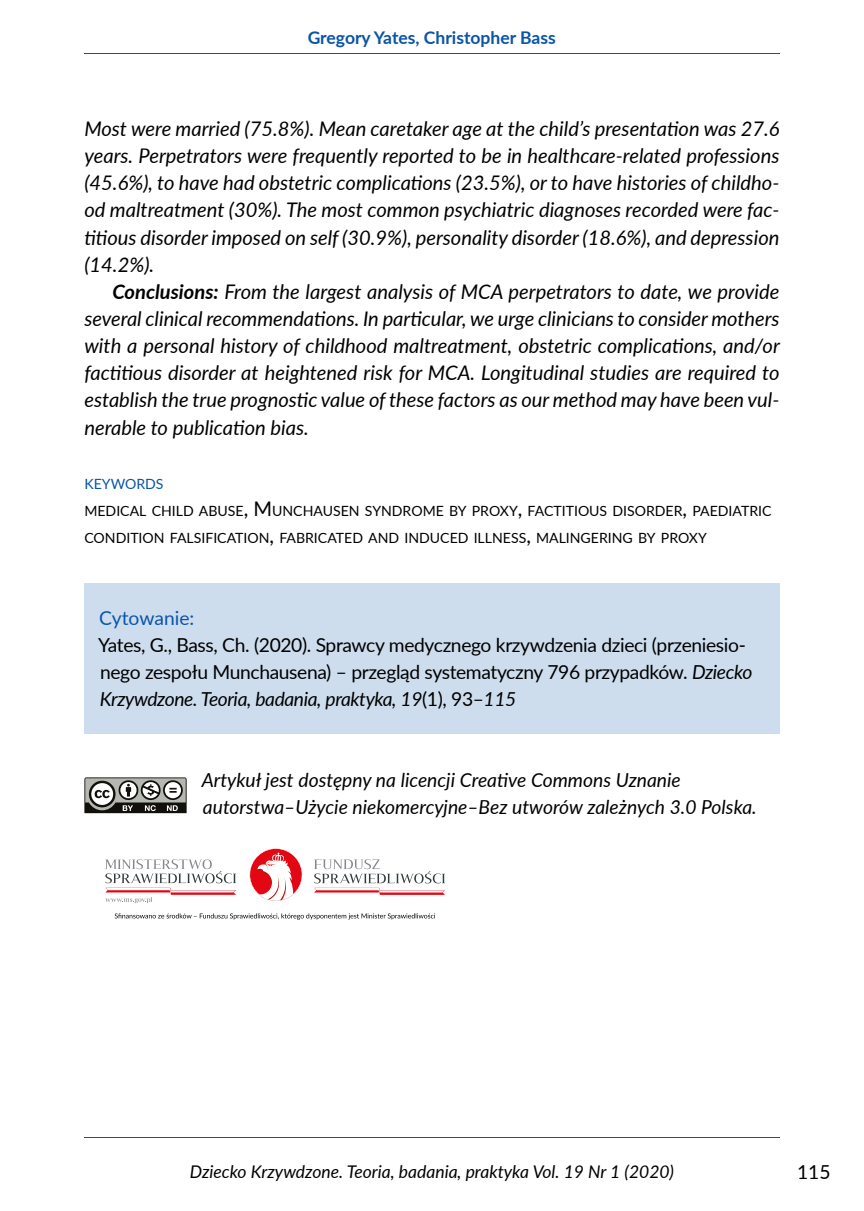
<style>
.page{position:relative;width:864px;height:1211px;background:#fff}
.page>*{position:absolute;margin:0;border:0;box-sizing:border-box;transform-origin:0 0}
.t1{font:italic 20.12px/27.1px "Lato";color:#000;text-align:justify}
.t2{font:19.25px/27.1px "Lato";letter-spacing:-.02em;color:#000}
.t3{font:italic 19.25px/27.1px "Lato";color:#000}
.t4{font:19.25px "Lato";color:#0a54a9}
.t5{font:italic 17.5px "Lato";color:#000}
.t6{font:700 17.5px "Lato";color:#0a54a9}
.t7{font:14.17px/27.1px "Lato";color:#000}
.s1{font-weight:700}
.s2{color:#0a54a9}
.s3{font-size:20.12px}
.s4{font-style:italic}
</style>
<div class="page">
<hr style="left:84px;top:1136px;width:695px;height:1px;background:#0a54a9">
<hr style="left:84px;top:53px;width:695px;height:1px;background:#0a54a9">
<div style="left:84px;top:583px;width:695px;height:150px;background:#ceddee"></div>
<svg style="left:84px;top:777px;width:103px;height:36px"></svg>
<svg style="left:105px;top:859px;width:131px;height:44px"></svg>
<svg style="left:249px;top:848px;width:53px;height:53px"></svg>
<svg style="left:314px;top:859px;width:131px;height:35px"></svg>
<svg style="left:115px;top:913px;width:320px;height:6px"></svg>
<p class="t6" style="left:307px;top:25px;width:249px">Gregory Yates, Christopher Bass</p>
<p class="t1" style="left:84px;top:114px;width:696px">Most were married (75.8%). Mean caretaker age at the child’s presentation was 27.6 years. Perpetrators were frequently reported to be in healthcare-related professions (45.6%), to have had obstetric complications (23.5%), or to have histories of childho&shy;od maltreatment (30%). The most common psychiatric diagnoses recorded were fac&shy;titious disorder imposed on self (30.9%), personality disorder (18.6%), and depression (14.2%).</p>
<p class="t1" style="left:84px;top:277px;width:696px;text-indent:28px"><span class="s1">Conclusions:</span> From the largest analysis of MCA perpetrators to date, we provide several clinical recommendations. In particular, we urge clinicians to consider mothers with a personal history of childhood maltreatment, obstetric complications, and/or factitious disorder at heightened risk for MCA. Longitudinal studies are required to establish the true prognostic value of these factors as our method may have been vul&shy;nerable to publication bias.</p>
<p class="t7" style="left:84px;top:469px;width:688px"><span class="s2">KEYWORDS<br></span>MEDICAL CHILD ABUSE<span class="s3">, M</span> UNCHAUSEN SYNDROME BY PROXY<span class="s3">,</span> FACTITIOUS DISORDER<span class="s3">,</span> PAEDIATRIC<br>CONDITION FALSIFICATION<span class="s3">,</span> FABRICATED AND INDUCED ILLNESS<span class="s3">,</span> MALINGERING BY PROXY</p>
<p class="t4" style="left:99px;top:603px;width:96px">Cytowanie:</p>
<p class="t2" style="left:98px;top:630px;width:655px">Yates, G., Bass, Ch. (2020). Sprawcy medycznego krzywdzenia dzieci (przeniesio&shy;nego zespołu Munchausena) – przegląd systematyczny 796 przypadków. <span class="s4">Dziecko<br>Krzywdzone. Teoria, badania, praktyka, 19</span>(1), 93–<span class="s4">115</span></p>
<p class="t3" style="left:202px;top:766px;width:556px">Artykuł jest dostępny na licencji Creative Commons Uznanie autorstwa–Użycie niekomercyjne–Bez utworów zależnych 3.0 Polska.</p>
<p class="t5" style="left:190px;top:1159px;width:485px">Dziecko Krzywdzone. Teoria, badania, praktyka Vol. 19 Nr 1 (2020)</p>
<p class="t2" style="left:796px;top:1157px;width:35px">115</p>
</div>
